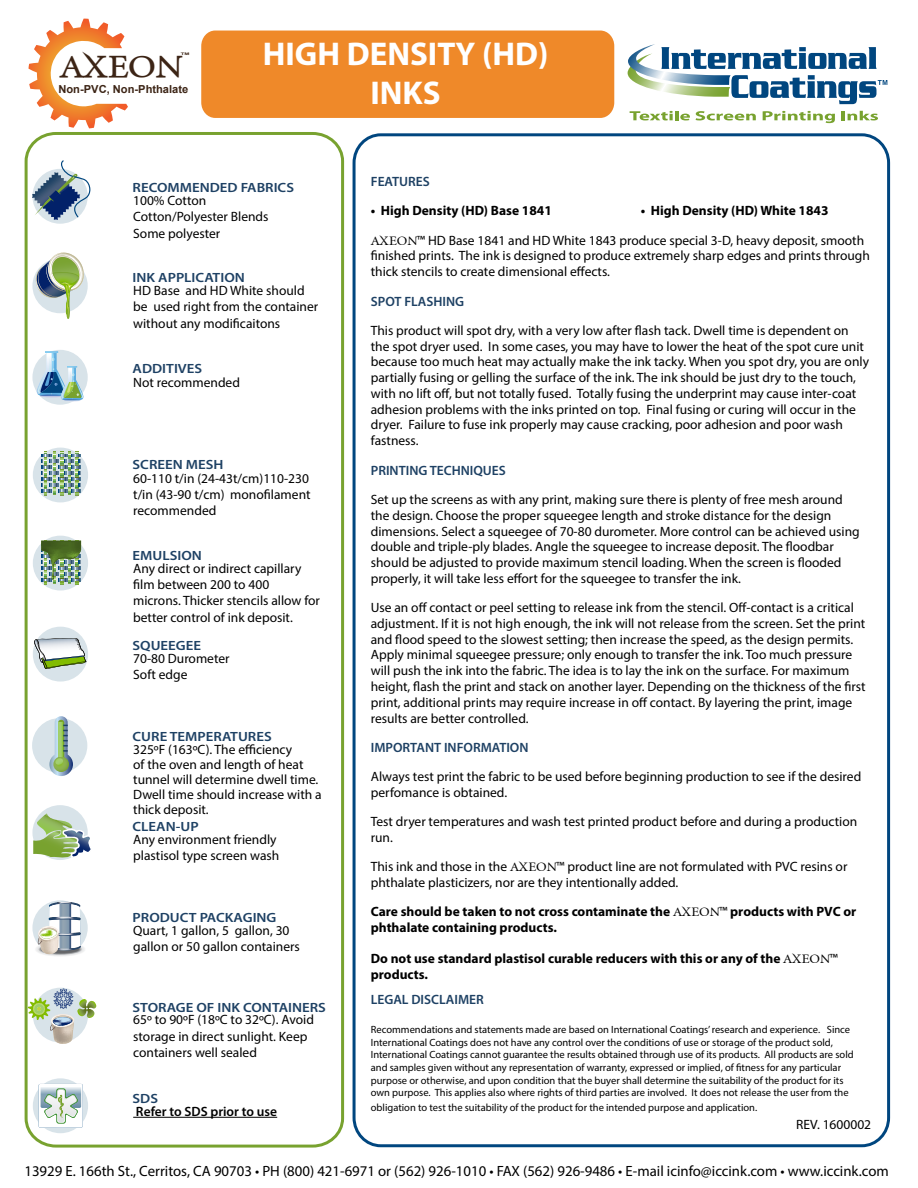
<style>
.page{position:relative;width:918px;height:1188px;background:#fff}
.page>*{position:absolute;margin:0;border:0;box-sizing:border-box;transform-origin:0 0}
.t1{font:700 33.9px "Infra Red";color:#3c2415;scale:1.05 1}
.t2{font:700 33px/39.6px "Myriad Pro";color:#fff;text-align:center}
.t3{font:14.85px "Myriad Pro";color:#000}
.t4{font:13.5px/15.8px "Myriad Pro";color:#000}
.t5{font:700 13.5px/15.8px "Myriad Pro";color:#000}
.t6{font:600 13.5px "Myriad Pro";color:#1e4164}
.t7{font:600 13.5px "Myriad Pro";color:#000}
.t8{font:600 13.35px "Myriad Pro";color:#1e4164;scale:1.11 1}
.t9{font:700 11.1px "Arial";color:#3c2415}
.t10{font:10.5px/12.6px "Myriad Pro";color:#000}
.t11{font:3.45px "Arial Rounded MT Bold";color:#3c2415;scale:1.73 1}
.s1{font-weight:700}
.s2{font-family:"Infra Red"}
.s3{font-family:"Infra Red";font-weight:400}
.s4{font-weight:400}
</style>
<div class="page">
<div style="left:25px;top:132px;width:319px;height:1016px;border:3px solid #78a22f;border-radius:29px"></div>
<svg style="left:628px;top:44px;width:259px;height:60px"></svg>
<svg style="left:630px;top:111px;width:60px;height:9px"></svg>
<svg style="left:696px;top:111px;width:60px;height:9px"></svg>
<svg style="left:763px;top:111px;width:72px;height:12px"></svg>
<svg style="left:842px;top:111px;width:36px;height:9px"></svg>
<div style="left:353px;top:133px;width:537px;height:1014px;border:3px solid #00467f;border-radius:27px"></div>
<svg style="left:28px;top:19px;width:100px;height:109px"></svg>
<div style="left:32px;top:169px;width:56px;height:55px;background:#d8e3e9;border-radius:50%"></div>
<div style="left:32px;top:350px;width:56px;height:55px;background:#d8e3e9;border-radius:50%"></div>
<div style="left:33px;top:448px;width:55px;height:54px;background:#d8e3e9;border-radius:50%"></div>
<div style="left:33px;top:536px;width:55px;height:55px;background:#d8e3e9;border-radius:50%"></div>
<div style="left:33px;top:627px;width:55px;height:55px;background:#d8e3e9;border-radius:50%"></div>
<div style="left:32px;top:718px;width:55px;height:55px;background:#d8e3e9;border-radius:50%"></div>
<div style="left:32px;top:805px;width:56px;height:55px;background:#d8e3e9;border-radius:50%"></div>
<div style="left:32px;top:900px;width:56px;height:55px;background:#d8e3e9;border-radius:50%"></div>
<div style="left:33px;top:1078px;width:55px;height:55px;background:#d8e3e9;border-radius:50%"></div>
<svg style="left:32px;top:160px;width:59px;height:60px"></svg>
<svg style="left:34px;top:252px;width:52px;height:67px"></svg>
<svg style="left:36px;top:351px;width:48px;height:50px"></svg>
<svg style="left:42px;top:451px;width:39px;height:44px"></svg>
<svg style="left:41px;top:541px;width:40px;height:43px"></svg>
<svg style="left:34px;top:638px;width:53px;height:31px"></svg>
<svg style="left:49px;top:716px;width:24px;height:60px"></svg>
<hr style="left:59px;top:722px;width:3px;height:35px;background:#a2ce6e">
<svg style="left:33px;top:813px;width:58px;height:45px"></svg>
<div style="left:36px;top:942px;width:49px;height:14px;background:#f7f8f8;border-radius:50%"></div>
<div style="left:36px;top:943px;width:49px;height:13px;background:#f5f5f5;border-radius:50%"></div>
<div style="left:37px;top:943px;width:47px;height:13px;background:#f0f0f1;border-radius:50%"></div>
<div style="left:38px;top:943px;width:45px;height:12px;background:#ebecec;border-radius:50%"></div>
<div style="left:38px;top:944px;width:45px;height:11px;background:#eaebeb;border-radius:50%"></div>
<div style="left:39px;top:944px;width:43px;height:11px;background:#cfd0d2;border-radius:50%"></div>
<svg style="left:35px;top:902px;width:46px;height:54px"></svg>
<svg style="left:28px;top:989px;width:68px;height:58px"></svg>
<svg style="left:39px;top:1084px;width:44px;height:44px"></svg>
<div style="left:201px;top:31px;width:413px;height:87px;background:#ef8929;border-radius:15px"></div>
<hr style="left:133px;top:1117px;width:144px;height:1px;background:#000">
<h1 class="t1" style="left:60px;top:46px;width:116px">AXEON</h1>
<p class="t11" style="left:181px;top:51px;width:7px">TM</p>
<p class="t9" style="left:58px;top:81px;width:131px">Non-PVC, Non-Phthalate</p>
<h2 class="t2" style="left:263px;top:33px;width:287px">HIGH DENSITY (HD)<br>INKS</h2>
<p class="t8" style="left:133px;top:179px;width:147px">RECOMMENDED FABRICS</p>
<p class="t4" style="left:133px;top:192px;width:137px;line-height:16.2px">100% Cotton<br>Cotton/Polyester Blends<br>Some polyester</p>
<p class="t8" style="left:133px;top:269px;width:103px">INK APPLICATION</p>
<p class="t4" style="left:133px;top:282px;width:187px;line-height:16.2px">HD Base and HD White should be used right from the container without any modificaitons</p>
<p class="t8" style="left:133px;top:360px;width:64px">ADDITIVES</p>
<p class="t4" style="left:133px;top:374px;width:108px">Not recommended</p>
<p class="t8" style="left:133px;top:456px;width:83px">SCREEN MESH</p>
<p class="t4" style="left:133px;top:470px;width:179px;line-height:16.2px;text-align:justify">60-110 t/in (24-43t/cm)110-230 t/in (43-90 t/cm) monofilament recommended</p>
<p class="t8" style="left:133px;top:547px;width:64px">EMULSION</p>
<p class="t4" style="left:133px;top:560px;width:188px;line-height:16.2px">Any direct or indirect capillary film between 200 to 400 microns. Thicker stencils allow for better control of ink deposit.</p>
<p class="t4" style="left:133px;top:650px;width:98px;line-height:16.2px">70-80 Durometer<br>Soft edge</p>
<p class="t8" style="left:133px;top:637px;width:63px">SQUEEGEE</p>
<p class="t8" style="left:133px;top:728px;width:127px">CURE TEMPERATURES</p>
<p class="t4" style="left:133px;top:741px;width:190px;line-height:15px">325ºF (163ºC). The efficiency<br>of the oven and length of heat tunnel will determine dwell time.<br>Dwell time should increase with a thick deposit.</p>
<p class="t4" style="left:133px;top:831px;width:148px;line-height:16.2px">Any environment friendly plastisol type screen wash</p>
<p class="t8" style="left:133px;top:818px;width:61px">CLEAN-UP</p>
<p class="t8" style="left:133px;top:909px;width:131px">PRODUCT PACKAGING</p>
<p class="t4" style="left:133px;top:922px;width:168px;line-height:16.2px">Quart, 1 gallon, 5 gallon, 30 gallon or 50 gallon containers</p>
<p class="t8" style="left:133px;top:999px;width:176px">STORAGE OF INK CONTAINERS</p>
<p class="t4" style="left:133px;top:1012px;width:182px;line-height:16.2px">65º to 90ºF (18ºC to 32ºC). Avoid storage in direct sunlight. Keep containers well sealed</p>
<p class="t8" style="left:133px;top:1090px;width:25px">SDS</p>
<p class="t7" style="left:136px;top:1103px;width:143px">Refer to SDS prior to use</p>
<p class="t6" style="left:371px;top:172px;width:61px">FEATURES</p>
<p class="t5" style="left:371px;top:202px;width:183px">• High Density (HD) Base 1841</p>
<p class="t4" style="left:371px;top:196px;width:495px;line-height:29.2px;text-indent:270px"><span class="s1">• High Density (HD) White 1843<br></span><span class="s2">AXEON</span>™ HD Base 1841 and HD White 1843 produce special 3-D, heavy deposit, smooth</p>
<p class="t4" style="left:371px;top:248px;width:501px">finished prints. The ink is designed to produce extremely sharp edges and prints through thick stencils to create dimensional effects.</p>
<p class="t6" style="left:371px;top:293px;width:95px">SPOT FLASHING</p>
<p class="t4" style="left:371px;top:322px;width:500px">This product will spot dry, with a very low after flash tack. Dwell time is dependent on the spot dryer used. In some cases, you may have to lower the heat of the spot cure unit because too much heat may actually make the ink tacky. When you spot dry, you are only partially fusing or gelling the surface of the ink. The ink should be just dry to the touch, with no lift off, but not totally fused. Totally fusing the underprint may cause inter-coat adhesion problems with the inks printed on top. Final fusing or curing will occur in the dryer. Failure to fuse ink properly may cause cracking, poor adhesion and poor wash fastness.</p>
<p class="t6" style="left:371px;top:462px;width:137px">PRINTING TECHNIQUES</p>
<p class="t4" style="left:371px;top:492px;width:491px">Set up the screens as with any print, making sure there is plenty of free mesh around the design. Choose the proper squeegee length and stroke distance for the design dimensions. Select a squeegee of 70-80 durometer. More control can be achieved using double and triple-ply blades. Angle the squeegee to increase deposit. The floodbar should be adjusted to provide maximum stencil loading. When the screen is flooded properly, it will take less effort for the squeegee to transfer the ink.</p>
<p class="t4" style="left:371px;top:600px;width:496px">Use an off contact or peel setting to release ink from the stencil. Off-contact is a critical adjustment. If it is not high enough, the ink will not release from the screen. Set the print and flood speed to the slowest setting; then increase the speed, as the design permits.<br>Apply minimal squeegee pressure; only enough to transfer the ink. Too much pressure will push the ink into the fabric. The idea is to lay the ink on the surface. For maximum height, flash the print and stack on another layer. Depending on the thickness of the first print, additional prints may require increase in off contact. By layering the print, image results are better controlled.</p>
<p class="t6" style="left:371px;top:739px;width:159px">IMPORTANT INFORMATION</p>
<p class="t4" style="left:371px;top:769px;width:492px">Always test print the fabric to be used before beginning production to see if the desired perfomance is obtained.</p>
<p class="t4" style="left:371px;top:814px;width:488px">Test dryer temperatures and wash test printed product before and during a production run.</p>
<p class="t4" style="left:371px;top:859px;width:478px">This ink and those in the <span class="s2">AXEON</span>™ product line are not formulated with PVC resins or phthalate plasticizers, nor are they intentionally added.</p>
<p class="t5" style="left:371px;top:904px;width:487px">Care should be taken to not cross contaminate the <span class="s3">AXEON</span><span class="s4">™</span> products with PVC or phthalate containing products.</p>
<p class="t5" style="left:371px;top:950px;width:469px">Do not use standard plastisol curable reducers with this or any of the <span class="s3">AXEON</span><span class="s4">™ </span>products.</p>
<p class="t6" style="left:371px;top:991px;width:115px">LEGAL DISCLAIMER</p>
<p class="t10" style="left:371px;top:1023px;width:484px">Recommendations and statements made are based on International Coatings’ research and experience. Since International Coatings does not have any control over the conditions of use or storage of the product sold, International Coatings cannot guarantee the results obtained through use of its products. All products are sold and samples given without any representation of warranty, expressed or implied, of fitness for any particular purpose or otherwise, and upon condition that the buyer shall determine the suitability of the product for its own purpose. This applies also where rights of third parties are involved. It does not release the user from the</p>
<p class="t10" style="left:371px;top:1101px;width:388px">obligation to test the suitability of the product for the intended purpose and application.</p>
<p class="t4" style="left:796px;top:1117px;width:76px">REV. 1600002</p>
<p class="t3" style="left:24px;top:1162px;width:866px">13929 E. 166th St., Cerritos, CA 90703 • PH (800) 421-6971 or (562) 926-1010 • FAX (562) 926-9486 • E-mail icinfo@iccink.com • www.iccink.com</p>
</div>
